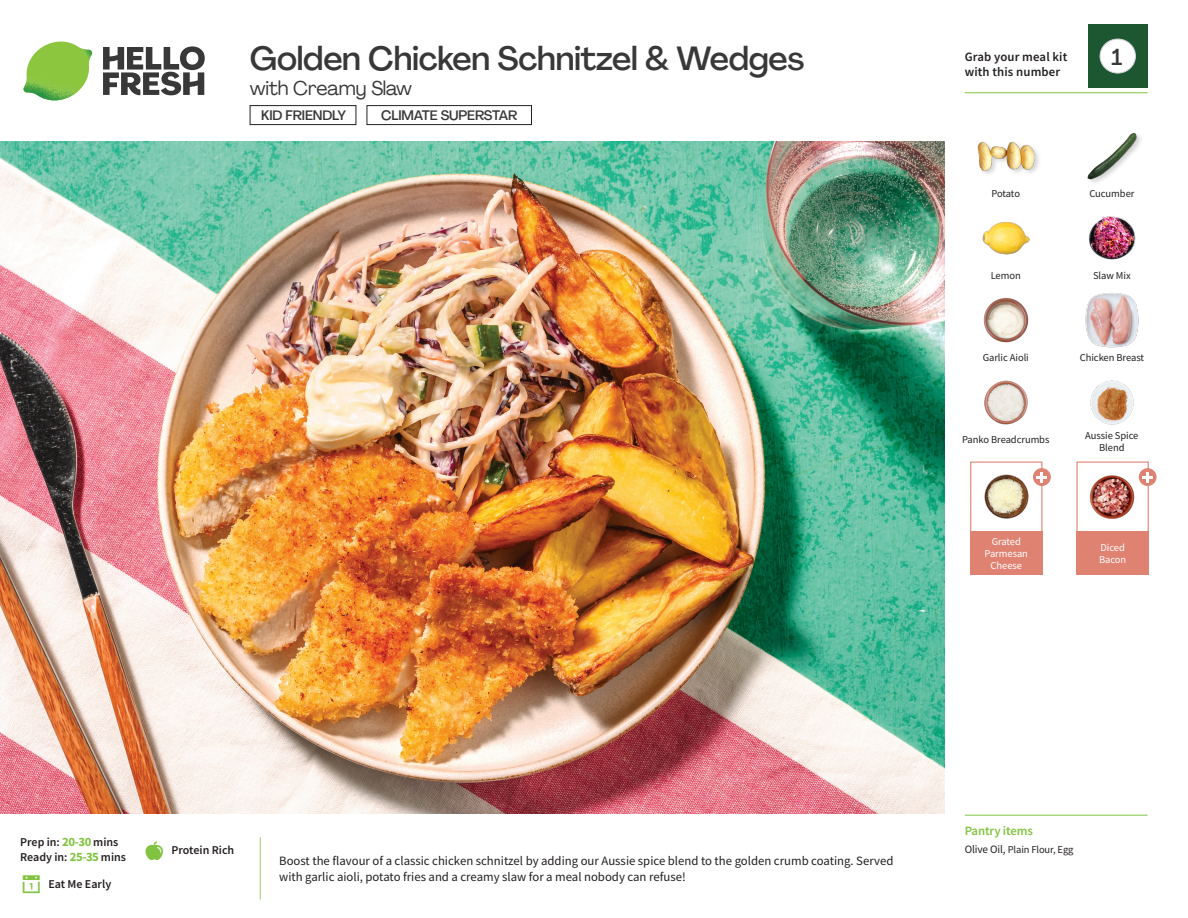
<style>
.page{position:relative;width:1188px;height:918px;background:#fff}
.page>*{position:absolute;margin:0;border:0;box-sizing:border-box;transform-origin:0 0}
._15_Titel_UK{font:500 33px "Agrandir";letter-spacing:-.01em;color:#383839}
._002_Label_Nr{font:500 22.8px "Agrandir";color:#383839;scale:.94 1}
._15_Titel_UK-2{font:19.5px "Agrandir";letter-spacing:-.01em;color:#383839}
.t1{font:500 13.5px "Agrandir";letter-spacing:-.01em;color:#383839}
.Step_6_Text_AU{font:12.75px/16.5px "Source Sans Pro";color:#231f20}
.t2{font:600 12.75px/15px "Source Sans Pro";letter-spacing:.01em;color:#231f20}
._04_Headers_Front{font:600 12.75px "Source Sans Pro";letter-spacing:-.01em;color:#81c340}
._04_Intro{font:600 12px "Source Sans Pro";color:#231f20}
._18_FRONT_ingredients{font:10.5px/12px "Source Sans Pro";letter-spacing:-.005em;color:#231f20;text-align:center}
._18_FRONT_ingredients-2{font:10.5px/12px "Source Sans Pro";letter-spacing:-.005em;color:#fff}
._05_Pantry{font:10.5px "Source Sans Pro";letter-spacing:-.01em;color:#231f20}
.s1{font-weight:700;font-size:12.75px;color:#81c340}
.s2{font-size:11.25px}
</style>
<div class="page">
<svg style="left:103px;top:46px;width:102px;height:49px"></svg>
<img style="left:23px;top:42px;width:69px;height:59px">
<img style="left:0;top:142px;width:945px;height:672px">
<div style="left:250px;top:105px;width:106px;height:20px;border:1px solid #231f20"></div>
<div style="left:367px;top:105px;width:165px;height:20px;border:1px solid #231f20"></div>
<div style="left:1077px;top:462px;width:72px;height:72px;border:1px solid #df8272"></div>
<div style="left:1077px;top:531px;width:72px;height:44px;background:#df8272"></div>
<div style="left:970px;top:531px;width:72px;height:44px;background:#df8272"></div>
<img style="left:1089px;top:475px;width:46px;height:44px">
<div style="left:970px;top:462px;width:72px;height:72px;border:1px solid #df8272"></div>
<img style="left:984px;top:471px;width:51px;height:48px">
<svg style="left:1033px;top:468px;width:18px;height:18px"></svg>
<svg style="left:1037px;top:472px;width:10px;height:10px"></svg>
<img style="left:1085px;top:293px;width:54px;height:55px">
<img style="left:1090px;top:380px;width:44px;height:45px">
<img style="left:984px;top:380px;width:44px;height:45px">
<img style="left:983px;top:297px;width:46px;height:46px">
<img style="left:982px;top:221px;width:48px;height:34px">
<img style="left:1088px;top:215px;width:48px;height:45px">
<div style="left:977px;top:141px;width:65px;height:37px;background:#231f20;opacity:.2"></div>
<img style="left:977px;top:141px;width:57px;height:37px">
<img style="left:1087px;top:132px;width:54px;height:51px">
<div style="left:1139px;top:468px;width:18px;height:18px;background:#df8272;border-radius:50%"></div>
<svg style="left:1142px;top:472px;width:11px;height:10px"></svg>
<hr style="left:965px;top:815px;width:183px;height:1px;background:#81c340">
<hr style="left:965px;top:92px;width:183px;height:1px;background:#81c340">
<div style="left:1088px;top:24px;width:60px;height:64px;background:#1d5732"></div>
<div style="left:1100px;top:39px;width:35px;height:34px;background:#fff;border-radius:50%"></div>
<div style="left:1100px;top:39px;width:36px;height:34px;border:1px solid #d1d2d4;border-radius:50%"></div>
<p class="_15_Titel_UK" style="left:250px;top:38px;width:556px">Golden Chicken Schnitzel &amp; Wedges</p>
<p class="_15_Titel_UK-2" style="left:250px;top:76px;width:164px">with Creamy Slaw</p>
<p class="t1" style="left:261px;top:107px;width:86px">KID FRIENDLY</p>
<p class="t1" style="left:381px;top:107px;width:138px">CLIMATE SUPERSTAR</p>
<p class="t2" style="left:965px;top:49px;width:104px">Grab your meal kit with this number</p>
<p class="_002_Label_Nr" style="left:1111px;top:43px;width:13px">1</p>
<p class="_18_FRONT_ingredients" style="left:992px;top:188px;width:30px">Potato</p>
<p class="_18_FRONT_ingredients" style="left:1089px;top:188px;width:47px">Cucumber</p>
<p class="_18_FRONT_ingredients" style="left:991px;top:270px;width:32px">Lemon</p>
<p class="_18_FRONT_ingredients" style="left:1093px;top:270px;width:39px">Slaw Mix</p>
<p class="_18_FRONT_ingredients" style="left:983px;top:352px;width:48px">Garlic Aioli</p>
<p class="_18_FRONT_ingredients" style="left:1080px;top:352px;width:66px">Chicken Breast</p>
<p class="_18_FRONT_ingredients" style="left:962px;top:434px;width:89px">Panko Breadcrumbs</p>
<p class="_18_FRONT_ingredients-2" style="left:985px;top:536px;width:45px;text-align:center">Grated<br>Parmesan<br>Cheese</p>
<p class="_18_FRONT_ingredients" style="left:1085px;top:429px;width:55px">Aussie Spice<br>Blend</p>
<p class="_18_FRONT_ingredients-2" style="left:1099px;top:541px;width:29px">Diced<br>Bacon</p>
<p class="_04_Intro" style="left:20px;top:834px;width:100px">Prep in: <span class="s1">20-30</span> mins</p>
<p class="_04_Intro" style="left:20px;top:849px;width:107px">Ready in: <span class="s1">25-35</span> mins</p>
<p class="_04_Intro" style="left:48px;top:876px;width:64px">Eat Me Early</p>
<p class="_04_Intro" style="left:172px;top:843px;width:64px">Protein Rich</p>
<p class="Step_6_Text_AU" style="left:279px;top:852px;width:616px">Boost the flavour of a classic chicken schnitzel by adding our Aussie spice blend to the golden crumb coating. Served with garlic aioli, potato fries and a creamy slaw for a meal nobody can refuse!</p>
<p class="_04_Headers_Front" style="left:965px;top:822px;width:70px">Pantry items</p>
<p class="_05_Pantry" style="left:965px;top:843px;width:110px"><span class="s2">Olive Oil,</span> Plain Flour, Egg</p>
</div>
